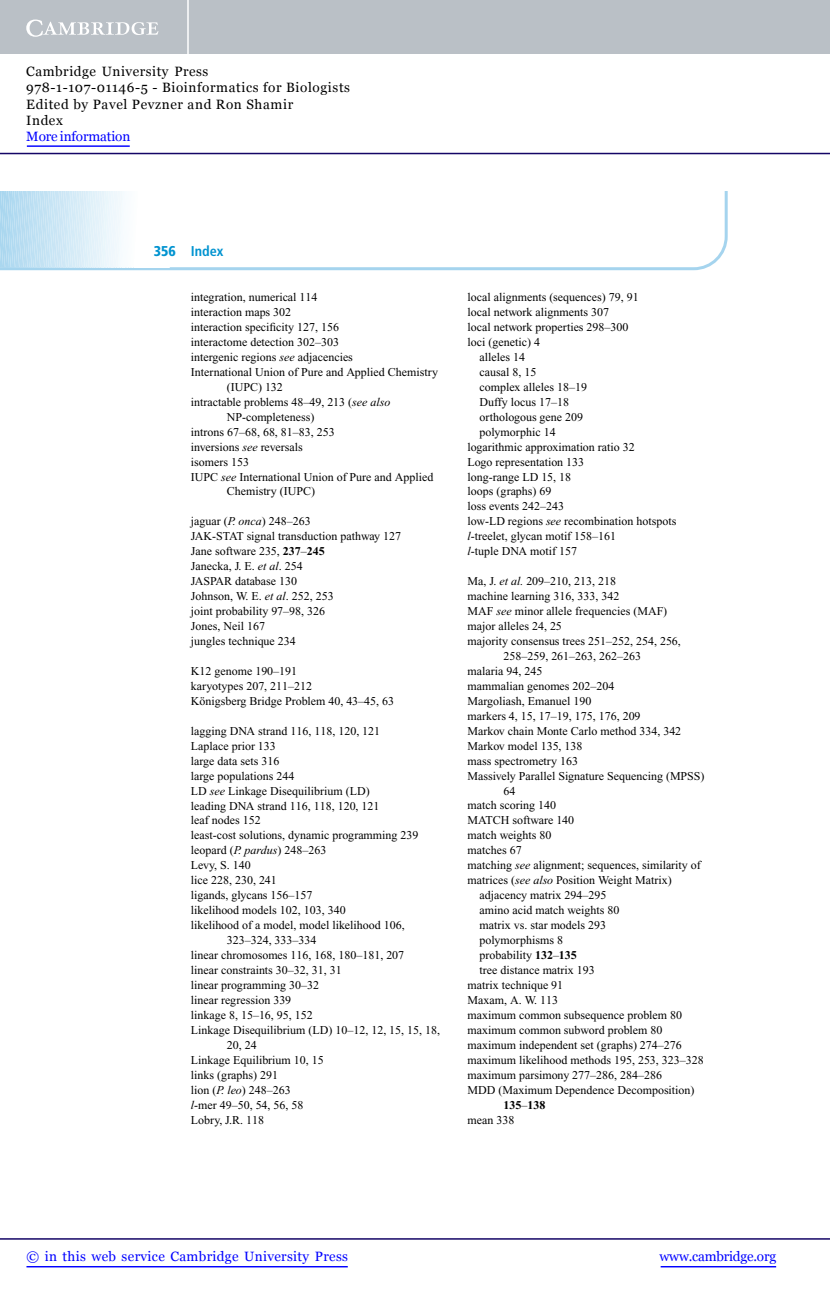
<style>
.page{position:relative;width:830px;height:1290px;background:#fff}
.page>*{position:absolute;margin:0;border:0;box-sizing:border-box;transform-origin:0 0}
.t1{font:700 condensed 14.25px "Frutiger";color:#0093d0}
.t2{font:13.5px/16.2px "Georgia";letter-spacing:.045em;color:#000}
.t3{font:13.5px "Georgia";letter-spacing:.025em;color:#00f}
.t4{font:13.5px "Georgia";letter-spacing:-.015em;color:#00f}
.t5{font:13.5px "Georgia";letter-spacing:-.01em;color:#00f}
.t6{font:12px/15px "Times New Roman";color:#000}
.t7{font:700 12px "Times New Roman";color:#000}
.s1{font-weight:900}
.s2{font-style:italic}
.s3{font-weight:700}
.s4{font-weight:400}
</style>
<div class="page">
<svg style="left:0;top:191px;width:727px;height:79px"></svg>
<svg style="left:0;top:191px;width:170px;height:76px"></svg>
<div style="left:0;top:0;width:829px;height:54px;background:#bac0c6"></div>
<svg style="left:26px;top:20px;width:132px;height:17px"></svg>
<hr style="left:187px;top:0;width:2px;height:54px;background:#fff">
<hr style="left:0;top:153px;width:829px;height:1px;background:#150666">
<hr style="left:27px;top:145px;width:103px;height:2px;background:#00f">
<hr style="left:660px;top:1265px;width:115px;height:2px;background:#00f">
<hr style="left:0;top:1237px;width:829px;height:2px;background:#150666">
<hr style="left:26px;top:1265px;width:321px;height:2px;background:#00f">
<p class="t2" style="left:26px;top:63px;width:325px">Cambridge University Press<br>978-1-107-01146-5 - Bioinformatics for Biologists<br>Edited by Pavel Pevzner and Ron Shamir<br>Index</p>
<p class="t5" style="left:26px;top:129px;width:105px">More information</p>
<p class="t1" style="left:154px;top:245px;width:71px"><span class="s1">356</span> Index</p>
<p class="t6" style="left:191px;top:290px;width:128px">integration, numerical 114</p>
<p class="t6" style="left:191px;top:305px;width:102px">interaction maps 302</p>
<p class="t6" style="left:191px;top:320px;width:150px">interaction specificity 127, 156</p>
<p class="t6" style="left:191px;top:335px;width:150px">interactome detection 302–303</p>
<p class="t6" style="left:191px;top:350px;width:163px">intergenic regions <span class="s2">see</span> adjacencies</p>
<p class="t6" style="left:191px;top:365px;width:248px">International Union of Pure and Applied Chemistry</p>
<p class="t6" style="left:227px;top:380px;width:58px">(IUPC) 132</p>
<p class="t6" style="left:191px;top:395px;width:201px">intractable problems 48–49, 213 (<span class="s2">see also</span></p>
<p class="t6" style="left:227px;top:410px;width:89px">NP-completeness)</p>
<p class="t6" style="left:191px;top:425px;width:145px">introns 67–68, 68, 81–83, 253</p>
<p class="t6" style="left:191px;top:440px;width:113px">inversions <span class="s2">see</span> reversals</p>
<p class="t6" style="left:191px;top:455px;width:60px">isomers 153</p>
<p class="t6" style="left:191px;top:470px;width:244px">IUPC <span class="s2">see</span> International Union of Pure and Applied</p>
<p class="t6" style="left:227px;top:485px;width:90px">Chemistry (IUPC)</p>
<p class="t6" style="left:191px;top:515px;width:212px">jaguar (<span class="s2">P. onca</span>) 248–263<br>JAK-STAT signal transduction pathway 127<br>Jane software 235, <span class="s3">237</span>–<span class="s3">245<br></span>Janecka, J. E. <span class="s2">et al</span>. 254<br>JASPAR database 130<br>Johnson, W. E. <span class="s2">et al</span>. 252, 253<br>joint probability 97–98, 326<br>Jones, Neil 167<br>jungles technique 234</p>
<p class="t6" style="left:191px;top:664px;width:205px">K12 genome 190–191<br>karyotypes 207, 211–212<br>Konigsberg Bridge Problem 40, 43–45, 63</p>
<p class="t6" style="left:200px;top:694px;width:5px">¨</p>
<p class="t6" style="left:191px;top:724px;width:191px">lagging DNA strand 116, 118, 120, 121</p>
<p class="t6" style="left:191px;top:739px;width:86px">Laplace prior 133</p>
<p class="t6" style="left:191px;top:754px;width:90px">large data sets 316</p>
<p class="t6" style="left:191px;top:769px;width:105px">large populations 244</p>
<p class="t6" style="left:191px;top:784px;width:180px">LD <span class="s2">see</span> Linkage Disequilibrium (LD)</p>
<p class="t6" style="left:191px;top:799px;width:190px">leading DNA strand 116, 118, 120, 121</p>
<p class="t6" style="left:191px;top:814px;width:71px">leaf nodes 152</p>
<p class="t6" style="left:191px;top:828px;width:229px">least-cost solutions, dynamic programming 239</p>
<p class="t6" style="left:191px;top:843px;width:137px">leopard (<span class="s2">P. pardus</span>) 248–263</p>
<p class="t6" style="left:191px;top:858px;width:61px">Levy, S. 140</p>
<p class="t6" style="left:191px;top:873px;width:88px">lice 228, 230, 241</p>
<p class="t6" style="left:191px;top:888px;width:123px">ligands, glycans 156–157</p>
<p class="t6" style="left:191px;top:903px;width:156px">likelihood models 102, 103, 340</p>
<p class="t6" style="left:191px;top:918px;width:215px">likelihood of a model, model likelihood 106,</p>
<p class="t6" style="left:227px;top:933px;width:91px">323–324, 333–334</p>
<p class="t6" style="left:191px;top:948px;width:215px">linear chromosomes 116, 168, 180–181, 207</p>
<p class="t6" style="left:191px;top:963px;width:152px">linear constraints 30–32, 31, 31</p>
<p class="t6" style="left:191px;top:978px;width:130px">linear programming 30–32</p>
<p class="t6" style="left:191px;top:993px;width:102px">linear regression 339</p>
<p class="t6" style="left:191px;top:1008px;width:123px">linkage 8, 15–16, 95, 152</p>
<p class="t6" style="left:191px;top:1023px;width:251px">Linkage Disequilibrium (LD) 10–12, 12, 15, 15, 18,</p>
<p class="t6" style="left:227px;top:1038px;width:31px">20, 24</p>
<p class="t6" style="left:191px;top:1053px;width:134px">Linkage Equilibrium 10, 15</p>
<p class="t6" style="left:191px;top:1068px;width:89px">links (graphs) 291</p>
<p class="t6" style="left:191px;top:1082px;width:101px">lion (<span class="s2">P. leo</span>) 248–263</p>
<p class="t6" style="left:191px;top:1097px;width:114px"><span class="s2">l</span>-mer 49–50, 54, 56, 58</p>
<p class="t6" style="left:191px;top:1112px;width:75px">Lobry, J.R. 118</p>
<p class="t6" style="left:467px;top:290px;width:172px">local alignments (sequences) 79, 91</p>
<p class="t6" style="left:467px;top:305px;width:143px">local network alignments 307</p>
<p class="t6" style="left:467px;top:320px;width:162px">local network properties 298–300</p>
<p class="t6" style="left:467px;top:335px;width:74px">loci (genetic) 4</p>
<p class="t6" style="left:479px;top:350px;width:47px">alleles 14</p>
<p class="t6" style="left:479px;top:365px;width:58px">causal 8, 15</p>
<p class="t6" style="left:479px;top:380px;width:109px">complex alleles 18–19</p>
<p class="t6" style="left:479px;top:395px;width:91px">Duffy locus 17–18</p>
<p class="t6" style="left:479px;top:410px;width:105px">orthologous gene 209</p>
<p class="t6" style="left:479px;top:425px;width:78px">polymorphic 14</p>
<p class="t6" style="left:467px;top:440px;width:169px">logarithmic approximation ratio 32</p>
<p class="t6" style="left:467px;top:455px;width:118px">Logo representation 133</p>
<p class="t6" style="left:467px;top:470px;width:105px">long-range LD 15, 18</p>
<p class="t6" style="left:467px;top:485px;width:85px">loops (graphs) 69</p>
<p class="t6" style="left:467px;top:500px;width:98px">loss events 242–243</p>
<p class="t6" style="left:467px;top:515px;width:210px">low-LD regions <span class="s2">see</span> recombination hotspots</p>
<p class="t6" style="left:467px;top:530px;width:150px"><span class="s2">l</span>-treelet, glycan motif 158–161</p>
<p class="t6" style="left:467px;top:544px;width:111px"><span class="s2">l</span>-tuple DNA motif 157</p>
<p class="t6" style="left:467px;top:574px;width:150px">Ma, J. <span class="s2">et al.</span> 209–210, 213, 218</p>
<p class="t6" style="left:467px;top:589px;width:153px">machine learning 316, 333, 342</p>
<p class="t6" style="left:467px;top:604px;width:201px">MAF <span class="s2">see</span> minor allele frequencies (MAF)</p>
<p class="t6" style="left:467px;top:619px;width:96px">major alleles 24, 25</p>
<p class="t6" style="left:467px;top:634px;width:215px">majority consensus trees 251–252, 254, 256,</p>
<p class="t6" style="left:503px;top:649px;width:139px">258–259, 261–263, 262–263</p>
<p class="t6" style="left:467px;top:664px;width:76px">malaria 94, 245</p>
<p class="t6" style="left:467px;top:679px;width:148px">mammalian genomes 202–204</p>
<p class="t6" style="left:467px;top:694px;width:125px">Margoliash, Emanuel 190</p>
<p class="t6" style="left:467px;top:709px;width:174px">markers 4, 15, 17–19, 175, 176, 209</p>
<p class="t6" style="left:467px;top:724px;width:215px">Markov chain Monte Carlo method 334, 342</p>
<p class="t6" style="left:467px;top:739px;width:116px">Markov model 135, 138</p>
<p class="t6" style="left:467px;top:754px;width:112px">mass spectrometry 163</p>
<p class="t6" style="left:467px;top:769px;width:238px">Massively Parallel Signature Sequencing (MPSS)</p>
<p class="t6" style="left:503px;top:784px;width:13px">64</p>
<p class="t6" style="left:467px;top:799px;width:90px">match scoring 140</p>
<p class="t6" style="left:467px;top:813px;width:108px">MATCH software 140</p>
<p class="t6" style="left:467px;top:828px;width:85px">match weights 80</p>
<p class="t6" style="left:467px;top:843px;width:56px">matches 67</p>
<p class="t6" style="left:467px;top:858px;width:235px">matching <span class="s2">see</span> alignment; sequences, similarity of</p>
<p class="t6" style="left:467px;top:873px;width:205px">matrices (<span class="s2">see also</span> Position Weight Matrix)</p>
<p class="t6" style="left:479px;top:888px;width:128px">adjacency matrix 294–295</p>
<p class="t6" style="left:479px;top:903px;width:141px">amino acid match weights 80</p>
<p class="t6" style="left:479px;top:918px;width:128px">matrix vs. star models 293</p>
<p class="t6" style="left:479px;top:933px;width:85px">polymorphisms 8</p>
<p class="t6" style="left:479px;top:948px;width:99px">probability <span class="s3">132</span>–<span class="s3">135</span></p>
<p class="t6" style="left:479px;top:963px;width:117px">tree distance matrix 193</p>
<p class="t6" style="left:467px;top:978px;width:97px">matrix technique 91</p>
<p class="t6" style="left:467px;top:993px;width:92px">Maxam, A. W. 113</p>
<p class="t6" style="left:467px;top:1008px;width:216px">maximum common subsequence problem 80</p>
<p class="t6" style="left:467px;top:1023px;width:196px">maximum common subword problem 80</p>
<p class="t6" style="left:467px;top:1038px;width:216px">maximum independent set (graphs) 274–276</p>
<p class="t6" style="left:467px;top:1053px;width:238px">maximum likelihood methods 195, 253, 323–328</p>
<p class="t6" style="left:467px;top:1068px;width:196px">maximum parsimony 277–286, 284–286</p>
<p class="t6" style="left:467px;top:1082px;width:228px">MDD (Maximum Dependence Decomposition)</p>
<p class="t7" style="left:503px;top:1100px;width:43px">135<span class="s4">–</span>138</p>
<p class="t6" style="left:467px;top:1112px;width:48px">mean 338</p>
<p class="t3" style="left:26px;top:1247px;width:323px">© in this web service Cambridge University Press</p>
<p class="t4" style="left:659px;top:1247px;width:118px">www.cambridge.org</p>
</div>
